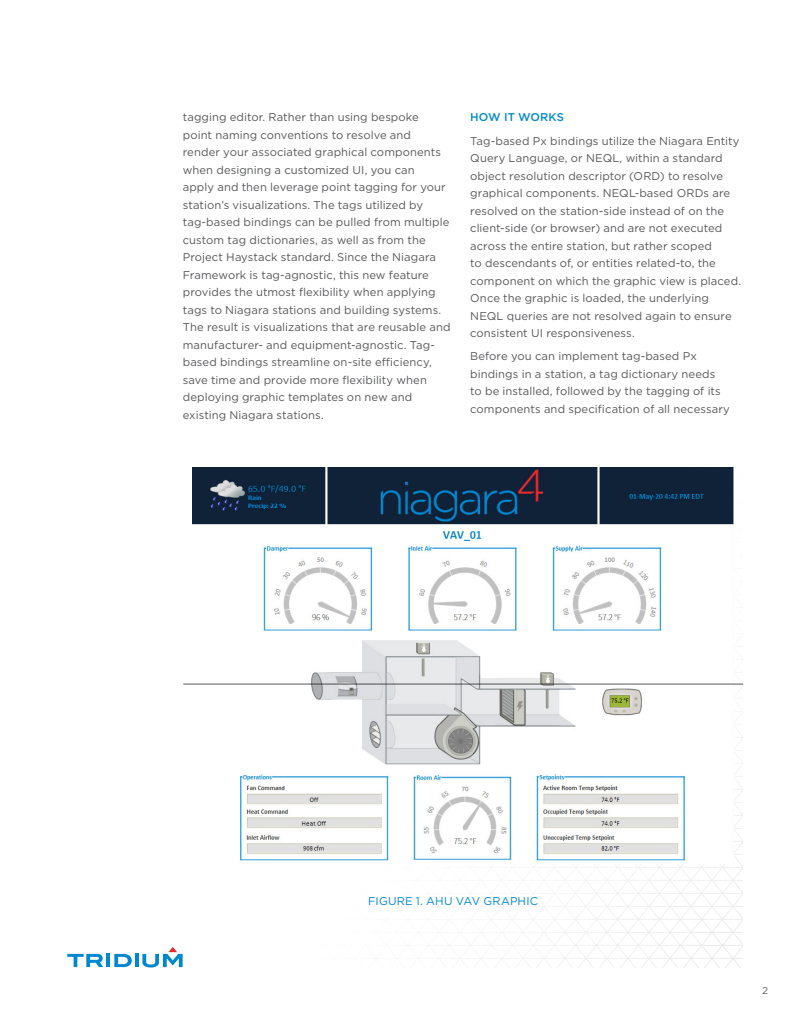
<style>
.page{position:relative;width:810px;height:1035px;background:#fff}
.page>*{position:absolute;margin:0;border:0;box-sizing:border-box;transform-origin:0 0}
.t1{font:11.25px/17.5px "Gotham";letter-spacing:.005em;color:#57585a}
.t2{font:11.25px "Gotham";letter-spacing:.01em;color:#0088ce}
.t3{font:500 11.25px "Gotham";letter-spacing:.005em;color:#0088ce}
.t4{font:10px "Gotham";color:#5f5f62}
</style>
<div class="page">
<svg style="left:67px;top:954px;width:36px;height:13px"></svg>
<hr style="left:106px;top:954px;width:4px;height:13px;background:#0088ce">
<svg style="left:114px;top:954px;width:18px;height:13px"></svg>
<hr style="left:135px;top:954px;width:4px;height:13px;background:#0088ce">
<svg style="left:142px;top:947px;width:41px;height:21px"></svg>
<img style="left:193px;top:467px;width:541px;height:396px">
<hr style="left:183px;top:684px;width:560px;height:1px;background:#57585a">
<p class="t1" style="left:183px;top:109px;width:269px">tagging editor. Rather than using bespoke point naming conventions to resolve and render your associated graphical components when designing a customized UI, you can<br>apply and then leverage point tagging for your station’s visualizations. The tags utilized by tag-based bindings can be pulled from multiple custom tag dictionaries, as well as from the Project Haystack standard. Since the Niagara Framework is tag-agnostic, this new feature provides the utmost flexibility when applying tags to Niagara stations and building systems.<br>The result is visualizations that are reusable and manufacturer- and equipment-agnostic. Tag&shy;based bindings streamline on-site efficiency, save time and provide more flexibility when deploying graphic templates on new and existing Niagara stations.</p>
<p class="t3" style="left:470px;top:110px;width:95px">HOW IT WORKS</p>
<p class="t1" style="left:470px;top:132px;width:272px">Tag-based Px bindings utilize the Niagara Entity Query Language, or NEQL, within a standard object resolution descriptor (ORD) to resolve graphical components. NEQL-based ORDs are resolved on the station-side instead of on the client-side (or browser) and are not executed across the entire station, but rather scoped<br>to descendants of, or entities related-to, the component on which the graphic view is placed.<br>Once the graphic is loaded, the underlying NEQL queries are not resolved again to ensure consistent UI responsiveness.</p>
<p class="t1" style="left:470px;top:347px;width:261px">Before you can implement tag-based Px bindings in a station, a tag dictionary needs<br>to be installed, followed by the tagging of its components and specification of all necessary</p>
<p class="t2" style="left:368px;top:893px;width:171px">FIGURE 1. AHU VAV GRAPHIC</p>
<p class="t4" style="left:762px;top:984px;width:7px">2</p>
</div>
